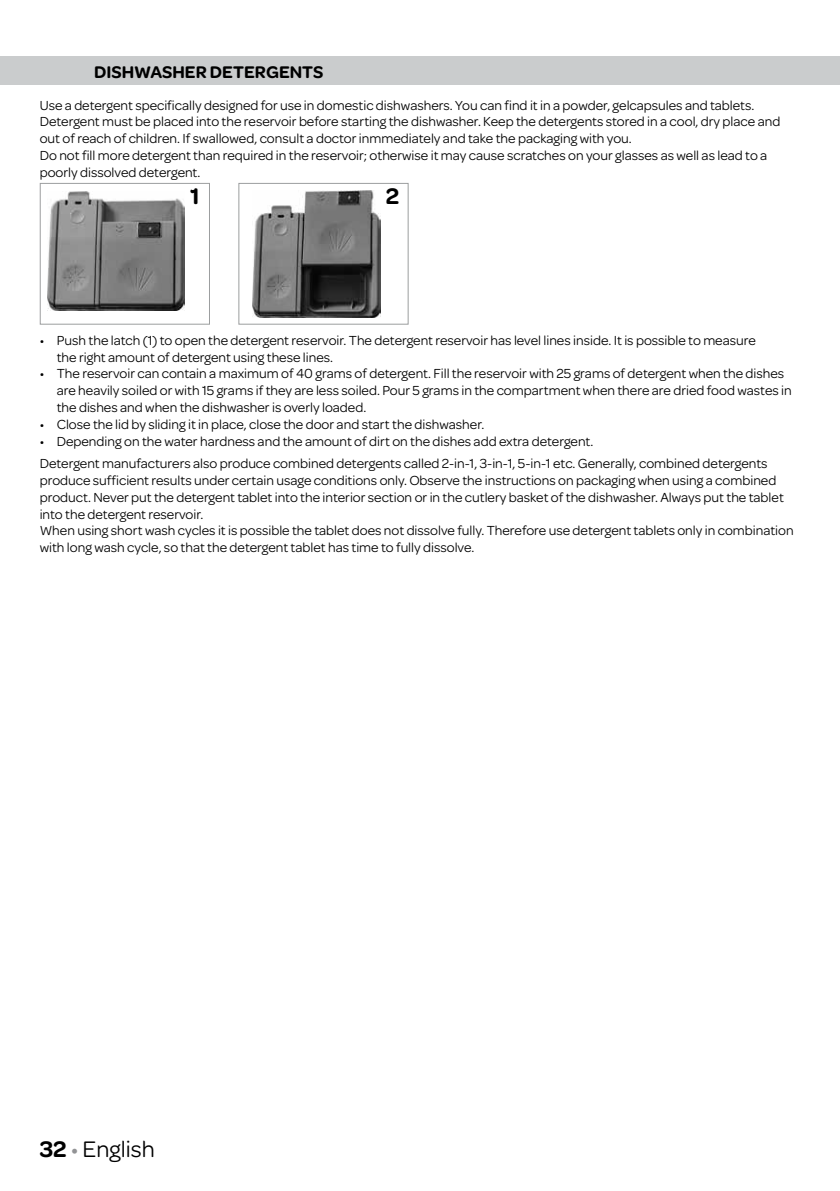
<style>
.page{position:relative;width:840px;height:1191px;background:#fff}
.page>*{position:absolute;margin:0;border:0;box-sizing:border-box;transform-origin:0 0}
.t1{font:24px "Omnes";color:#000}
.t2{font:600 24px "Omnes";color:#000}
.t3{font:600 18px "Omnes";color:#000}
.t4{font:14px/16.8px "Omnes";color:#000}
.s1{font-weight:600}
.s2{color:#929395}
</style>
<div class="page">
<div style="left:0;top:57px;width:839px;height:28px;background:#cacccd"></div>
<img style="left:252px;top:190px;width:128px;height:127px">
<div style="left:238px;top:183px;width:170px;height:142px;border:1px solid #9c9e9f"></div>
<img style="left:47px;top:191px;width:138px;height:120px">
<div style="left:40px;top:183px;width:170px;height:142px;border:1px solid #9c9e9f"></div>
<p class="t3" style="left:94px;top:59px;width:230px">DISHWASHER DETERGENTS</p>
<p class="t4" style="left:40px;top:96px;width:741px">Use a detergent specifically designed for use in domestic dishwashers. You can find it in a powder, gelcapsules and tablets.<br>Detergent must be placed into the reservoir before starting the dishwasher. Keep the detergents stored in a cool, dry place and out of reach of children. If swallowed, consult a doctor inmmediately and take the packaging with you.<br>Do not fill more detergent than required in the reservoir; otherwise it may cause scratches on your glasses as well as lead to a poorly dissolved detergent.</p>
<h1 class="t2" style="left:190px;top:178px;width:11px">1</h1>
<h1 class="t2" style="left:386px;top:178px;width:15px">2</h1>
<p class="t4" style="left:57px;top:331px;width:700px;text-indent:-17px">• Push the latch (1) to open the detergent reservoir. The detergent reservoir has level lines inside. It is possible to measure the right amount of detergent using these lines.</p>
<p class="t4" style="left:57px;top:364px;width:736px;text-indent:-17px">• The reservoir can contain a maximum of 40 grams of detergent. Fill the reservoir with 25 grams of detergent when the dishes are heavily soiled or with 15 grams if they are less soiled. Pour 5 grams in the compartment when there are dried food wastes in the dishes and when the dishwasher is overly loaded.</p>
<p class="t4" style="left:40px;top:415px;width:446px">• Close the lid by sliding it in place, close the door and start the dishwasher.</p>
<p class="t4" style="left:40px;top:429px;width:729px;line-height:22.4px">• Depending on the water hardness and the amount of dirt on the dishes add extra detergent.<br>Detergent manufacturers also produce combined detergents called 2-in-1, 3-in-1, 5-in-1 etc. Generally, combined detergents</p>
<p class="t4" style="left:40px;top:471px;width:755px">produce sufficient results under certain usage conditions only. Observe the instructions on packaging when using a combined product. Never put the detergent tablet into the interior section or in the cutlery basket of the dishwasher. Always put the tablet into the detergent reservoir.<br>When using short wash cycles it is possible the tablet does not dissolve fully. Therefore use detergent tablets only in combination with long wash cycle, so that the detergent tablet has time to fully dissolve.</p>
<h1 class="t1" style="left:40px;top:1132px;width:116px"><span class="s1">32</span> <span class="s2">•</span> English</h1>
</div>
